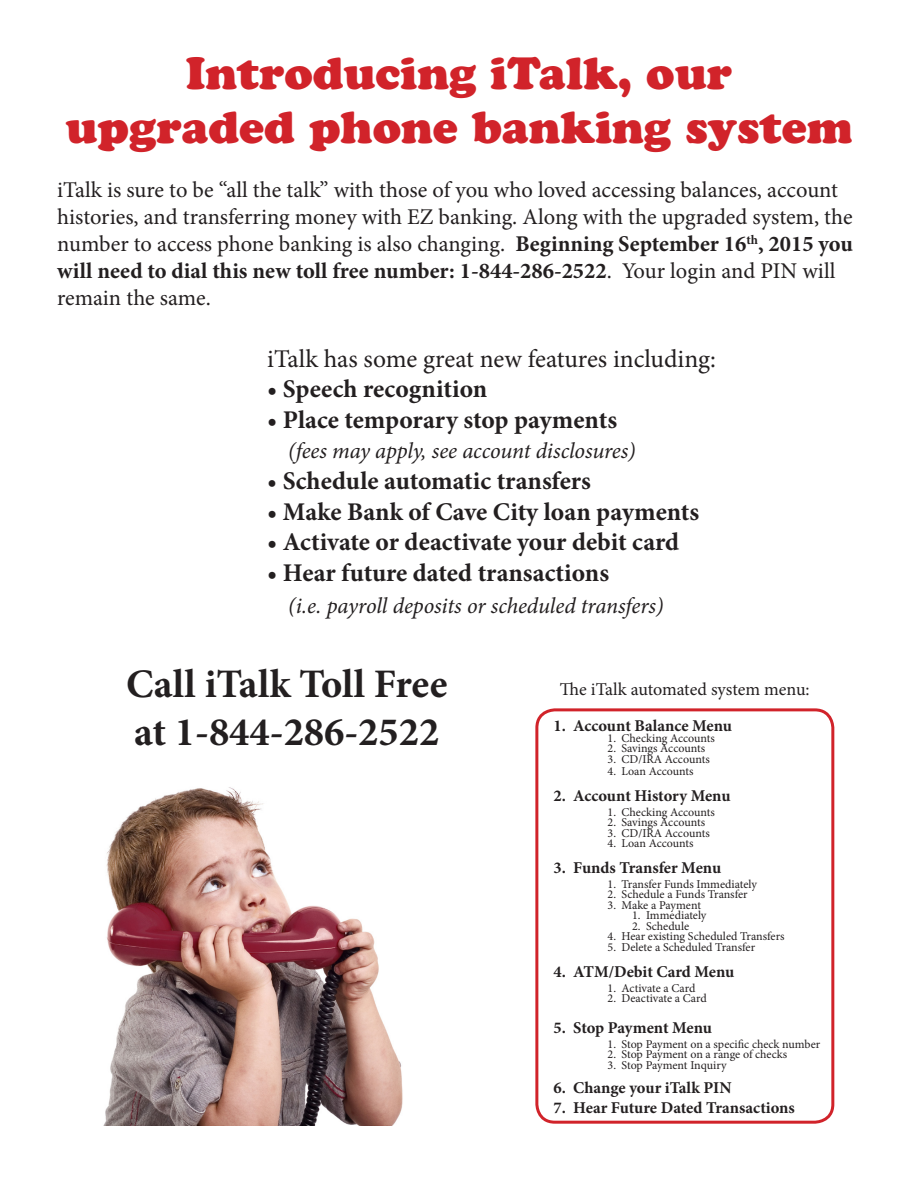
<style>
.page{position:relative;width:918px;height:1188px;background:#fff}
.page>*{position:absolute;margin:0;border:0;box-sizing:border-box;transform-origin:0 0}
.t1{font:45px "Cooper Black Std";color:#d1232a}
.t2{font:700 40.5px "Minion Pro";color:#231f20}
.t3{font:700 25.5px "Minion Pro";color:#231f20}
.t4{font:25.5px "Minion Pro";letter-spacing:-.005em;color:#231f20}
.t5{font:22.5px/27px "Minion Pro";color:#231f20}
.t6{font:italic 22.5px "Minion Pro";letter-spacing:-.005em;color:#231f20}
.t7{font:18px "Minion Pro";letter-spacing:-.005em;color:#231f20}
.t8{font:700 16.5px "Minion Pro";letter-spacing:-.005em;color:#231f20}
.t9{font:12px "Minion Pro";letter-spacing:-.005em;color:#231f20}
.s1{font-weight:700}
.s2{font-weight:400}
</style>
<div class="page">
<img style="left:104px;top:787px;width:299px;height:338px">
<div style="left:535px;top:708px;width:299px;height:416px;border:3px solid #d1232a;border-radius:18px"></div>
<p class="t1" style="left:186px;top:46px;width:548px">Introducing iTalk, our</p>
<p class="t1" style="left:66px;top:100px;width:788px">upgraded phone banking system</p>
<p class="t5" style="left:57px;top:177px;width:797px">iTalk is sure to be “all the talk” with those of you who loved accessing balances, account histories, and transferring money with EZ banking. Along with the upgraded system, the number to access phone banking is also changing. <span class="s1">Beginning September 16</span><sup>th</sup><span class="s1">, 2015 you will need to dial this new toll free number: 1-844-286-2522</span>. Your login and PIN will remain the same.</p>
<p class="t4" style="left:267px;top:341px;width:450px">iTalk has some great new features including:</p>
<p class="t3" style="left:267px;top:371px;width:222px">• Speech recognition</p>
<p class="t3" style="left:267px;top:402px;width:351px">• Place temporary stop payments</p>
<p class="t6" style="left:288px;top:436px;width:349px">(fees may apply, see account disclosures)</p>
<p class="t3" style="left:267px;top:463px;width:325px"><span class="s2">•</span> Schedule automatic transfers</p>
<p class="t3" style="left:267px;top:493px;width:434px">• Make Bank of Cave City loan payments</p>
<p class="t3" style="left:267px;top:524px;width:413px">• Activate or deactivate your debit card</p>
<p class="t3" style="left:267px;top:555px;width:343px">• Hear future dated transactions</p>
<p class="t6" style="left:288px;top:591px;width:377px">(i.e. payroll deposits or scheduled transfers)</p>
<p class="t2" style="left:126px;top:655px;width:323px">Call iTalk Toll Free</p>
<p class="t2" style="left:134px;top:704px;width:307px">at 1-844-286-2522</p>
<p class="t7" style="left:560px;top:677px;width:251px">The iTalk automated system menu:</p>
<p class="t8" style="left:554px;top:714px;width:180px">1. Account Balance Menu</p>
<p class="t9" style="left:608px;top:730px;width:109px">1. Checking Accounts</p>
<p class="t9" style="left:608px;top:740px;width:99px">2. Savings Accounts</p>
<p class="t9" style="left:608px;top:751px;width:104px">3. CD/IRA Accounts</p>
<p class="t9" style="left:608px;top:763px;width:88px">4. Loan Accounts</p>
<p class="t8" style="left:554px;top:784px;width:178px">2. Account History Menu</p>
<p class="t9" style="left:608px;top:804px;width:109px">1. Checking Accounts</p>
<p class="t9" style="left:608px;top:815px;width:99px">2. Savings Accounts</p>
<p class="t9" style="left:608px;top:825px;width:104px">3. CD/IRA Accounts</p>
<p class="t9" style="left:608px;top:836px;width:88px">4. Loan Accounts</p>
<p class="t8" style="left:554px;top:856px;width:169px">3. Funds Transfer Menu</p>
<p class="t9" style="left:608px;top:876px;width:151px">1. Transfer Funds Immediately</p>
<p class="t9" style="left:608px;top:887px;width:142px">2. Schedule a Funds Transfer</p>
<p class="t9" style="left:608px;top:897px;width:95px">3. Make a Payment</p>
<p class="t9" style="left:632px;top:908px;width:76px">1. Immediately</p>
<p class="t9" style="left:632px;top:918px;width:59px">2. Schedule</p>
<p class="t9" style="left:608px;top:929px;width:178px">4. Hear existing Scheduled Transfers</p>
<p class="t9" style="left:608px;top:939px;width:149px">5. Delete a Scheduled Transfer</p>
<p class="t8" style="left:554px;top:960px;width:182px">4. ATM/Debit Card Menu</p>
<p class="t9" style="left:608px;top:980px;width:89px">1. Activate a Card</p>
<p class="t9" style="left:608px;top:990px;width:101px">2. Deactivate a Card</p>
<p class="t8" style="left:554px;top:1016px;width:160px">5. Stop Payment Menu</p>
<p class="t9" style="left:608px;top:1036px;width:214px">1. Stop Payment on a specific check number</p>
<p class="t9" style="left:608px;top:1046px;width:181px">2. Stop Payment on a range of checks</p>
<p class="t9" style="left:608px;top:1057px;width:121px">3. Stop Payment Inquiry</p>
<p class="t8" style="left:554px;top:1076px;width:180px">6. Change your iTalk PIN</p>
<p class="t8" style="left:554px;top:1096px;width:243px">7. Hear Future Dated Transactions</p>
</div>
